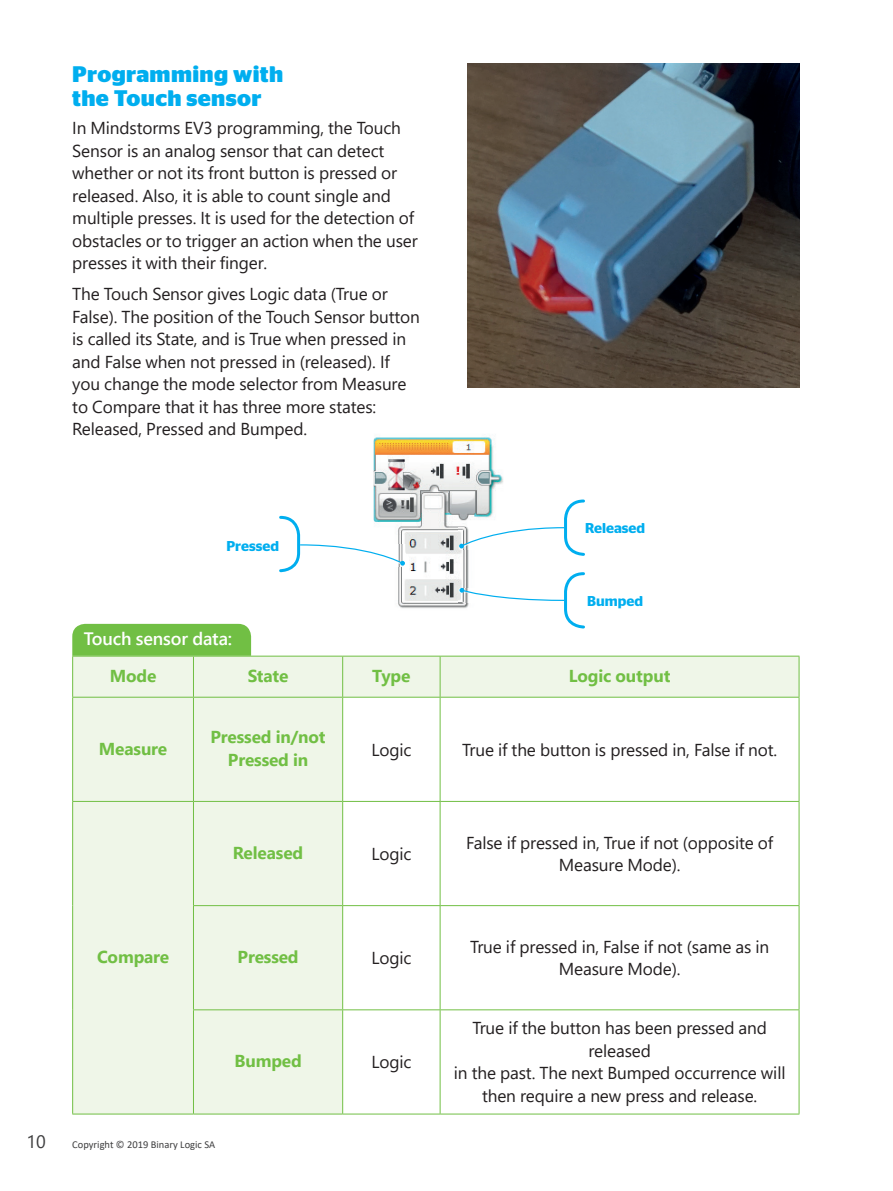
<style>
.page{position:relative;width:893px;height:1191px;background:#fff}
.page>*{position:absolute;margin:0;border:0;box-sizing:border-box;transform-origin:0 0}
.t1{font:700 22.5px/24px "Stag Sans";letter-spacing:.015em;color:#00aeef}
.t2{font:600 18px "Segoe UI";letter-spacing:-.01em;color:#fff}
.t3{font:18px "Segoe UI";color:#3e3e3f}
.t4{font:17.25px/22.5px "Segoe UI";letter-spacing:-.01em;color:#231f20;text-align:center}
.t5{font:700 17.25px/22.5px "Segoe UI";letter-spacing:-.01em;color:#71bf44;text-align:center}
.t6{font:600 14.25px "Stag Sans";color:#00aeef}
.t7{font:10.5px "Calibri";color:#3e3e3f}
</style>
<div class="page">
<img style="left:468px;top:64px;width:331px;height:324px">
<img style="left:374px;top:437px;width:129px;height:171px">
<svg style="left:279px;top:514px;width:126px;height:59px"></svg>
<svg style="left:459px;top:498px;width:126px;height:59px"></svg>
<svg style="left:459px;top:570px;width:126px;height:59px"></svg>
<div style="left:72px;top:624px;width:179px;height:32px;background:#71bf44"></div>
<div style="left:73px;top:657px;width:726px;height:456px;background:#eff6e8"></div>
<svg style="left:343px;top:698px;width:456px;height:415px"></svg>
<hr style="left:72px;top:801px;width:121px;height:1px;background:#71bf44">
<hr style="left:72px;top:801px;width:1px;height:104px;background:#71bf44">
<hr style="left:193px;top:801px;width:1px;height:104px;background:#71bf44">
<hr style="left:72px;top:905px;width:1px;height:104px;background:#71bf44">
<hr style="left:193px;top:906px;width:1px;height:103px;background:#71bf44">
<hr style="left:72px;top:1009px;width:1px;height:104px;background:#71bf44">
<hr style="left:193px;top:1010px;width:1px;height:103px;background:#71bf44">
<hr style="left:72px;top:1113px;width:121px;height:1px;background:#71bf44">
<hr style="left:72px;top:656px;width:1px;height:41px;background:#71bf44">
<hr style="left:193px;top:656px;width:1px;height:41px;background:#71bf44">
<hr style="left:342px;top:656px;width:1px;height:41px;background:#71bf44">
<hr style="left:72px;top:697px;width:1px;height:104px;background:#71bf44">
<hr style="left:193px;top:697px;width:1px;height:104px;background:#71bf44">
<hr style="left:342px;top:697px;width:1px;height:104px;background:#71bf44">
<hr style="left:342px;top:801px;width:1px;height:104px;background:#71bf44">
<hr style="left:342px;top:906px;width:1px;height:103px;background:#71bf44">
<hr style="left:342px;top:1010px;width:1px;height:103px;background:#71bf44">
<hr style="left:72px;top:656px;width:121px;height:1px;background:#71bf44">
<hr style="left:193px;top:656px;width:150px;height:1px;background:#71bf44">
<hr style="left:343px;top:656px;width:97px;height:1px;background:#71bf44">
<hr style="left:440px;top:656px;width:359px;height:1px;background:#71bf44">
<hr style="left:440px;top:656px;width:1px;height:41px;background:#71bf44">
<hr style="left:799px;top:656px;width:1px;height:41px;background:#71bf44">
<hr style="left:72px;top:697px;width:121px;height:1px;background:#71bf44">
<hr style="left:193px;top:697px;width:150px;height:1px;background:#71bf44">
<hr style="left:343px;top:697px;width:97px;height:1px;background:#71bf44">
<hr style="left:440px;top:697px;width:359px;height:1px;background:#71bf44">
<hr style="left:440px;top:697px;width:1px;height:104px;background:#71bf44">
<hr style="left:799px;top:697px;width:1px;height:104px;background:#71bf44">
<hr style="left:193px;top:801px;width:150px;height:1px;background:#71bf44">
<hr style="left:343px;top:801px;width:97px;height:1px;background:#71bf44">
<hr style="left:440px;top:801px;width:359px;height:1px;background:#71bf44">
<hr style="left:440px;top:801px;width:1px;height:104px;background:#71bf44">
<hr style="left:799px;top:801px;width:1px;height:104px;background:#71bf44">
<hr style="left:193px;top:905px;width:150px;height:1px;background:#71bf44">
<hr style="left:343px;top:905px;width:97px;height:1px;background:#71bf44">
<hr style="left:440px;top:905px;width:359px;height:1px;background:#71bf44">
<hr style="left:440px;top:906px;width:1px;height:103px;background:#71bf44">
<hr style="left:799px;top:906px;width:1px;height:103px;background:#71bf44">
<hr style="left:193px;top:1009px;width:150px;height:1px;background:#71bf44">
<hr style="left:343px;top:1009px;width:97px;height:1px;background:#71bf44">
<hr style="left:440px;top:1009px;width:359px;height:1px;background:#71bf44">
<hr style="left:440px;top:1010px;width:1px;height:103px;background:#71bf44">
<hr style="left:799px;top:1010px;width:1px;height:103px;background:#71bf44">
<hr style="left:193px;top:1113px;width:150px;height:1px;background:#71bf44">
<hr style="left:343px;top:1113px;width:97px;height:1px;background:#71bf44">
<hr style="left:440px;top:1113px;width:359px;height:1px;background:#71bf44">
<h1 class="t1" style="left:72px;top:62px;width:212px">Programming with the Touch sensor</h1>
<p class="t4" style="left:72px;top:115px;width:347px;text-align:left">In Mindstorms EV3 programming, the Touch Sensor is an analog sensor that can detect whether or not its front button is pressed or released. Also, it is able to count single and multiple presses. It is used for the detection of obstacles or to trigger an action when the user presses it with their finger.</p>
<p class="t4" style="left:72px;top:281px;width:349px;text-align:left">The Touch Sensor gives Logic data (True or False). The position of the Touch Sensor button is called its State, and is True when pressed in and False when not pressed in (released). If you change the mode selector from Measure to Compare that it has three more states:<br>Released, Pressed and Bumped.</p>
<p class="t6" style="left:226px;top:537px;width:54px">Pressed</p>
<p class="t6" style="left:585px;top:520px;width:62px">Released</p>
<p class="t6" style="left:587px;top:593px;width:57px">Bumped</p>
<p class="t2" style="left:84px;top:622px;width:150px">Touch sensor data:</p>
<p class="t5" style="left:110px;top:663px;width:48px">Mode</p>
<p class="t5" style="left:248px;top:663px;width:42px">State</p>
<p class="t5" style="left:372px;top:663px;width:40px">Type</p>
<p class="t5" style="left:569px;top:663px;width:103px">Logic output</p>
<p class="t5" style="left:99px;top:736px;width:70px">Measure</p>
<p class="t5" style="left:211px;top:724px;width:117px">Pressed in/not<br>Pressed in</p>
<p class="t4" style="left:371px;top:736px;width:41px">Logic</p>
<p class="t4" style="left:462px;top:736px;width:317px">True if the button is pressed in, False if not.</p>
<p class="t5" style="left:233px;top:840px;width:72px">Released</p>
<p class="t4" style="left:371px;top:841px;width:41px">Logic</p>
<p class="t4" style="left:466px;top:829px;width:309px">False if pressed in, True if not (opposite of<br>Measure Mode).</p>
<p class="t5" style="left:97px;top:944px;width:74px">Compare</p>
<p class="t3" style="left:26px;top:1125px;width:21px">10</p>
<p class="t7" style="left:72px;top:1137px;width:144px">Copyright © 2019 Binary Logic SA</p>
<p class="t5" style="left:238px;top:944px;width:63px">Pressed</p>
<p class="t4" style="left:371px;top:945px;width:41px">Logic</p>
<p class="t4" style="left:470px;top:933px;width:301px">True if pressed in, False if not (same as in<br>Measure Mode).</p>
<p class="t5" style="left:234px;top:1048px;width:69px">Bumped</p>
<p class="t4" style="left:371px;top:1049px;width:41px">Logic</p>
<p class="t4" style="left:454px;top:1015px;width:333px">True if the button has been pressed and released<br>in the past. The next Bumped occurrence will then require a new press and release.</p>
</div>
